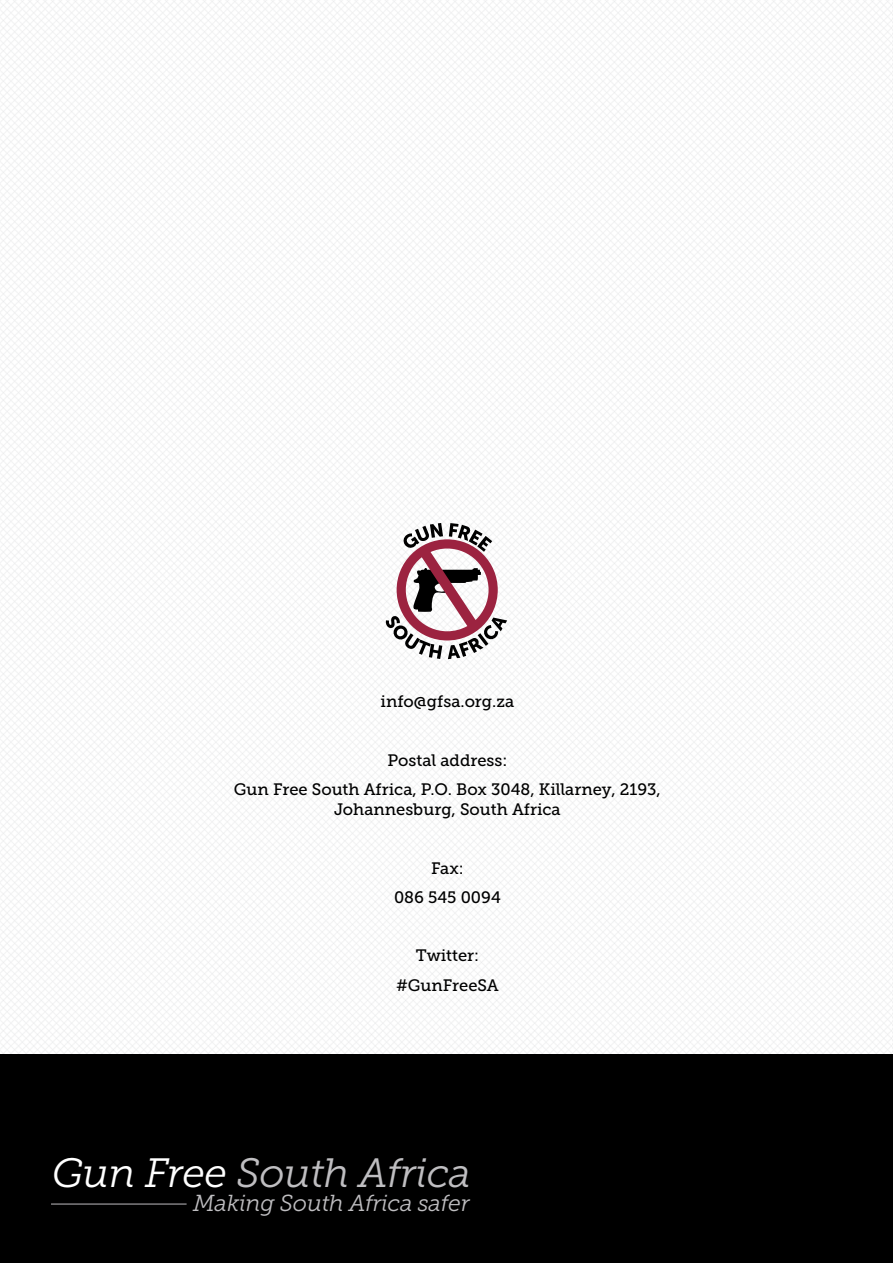
<style>
.page{position:relative;width:893px;height:1263px;background:#fff}
.page>*{position:absolute;margin:0;border:0;box-sizing:border-box;transform-origin:0 0}
.t1{font:italic 40.8px "Museo Slab 300";letter-spacing:-.01em;color:#bfbec1}
.t2{font:italic 23.1px "Museo Slab 300";letter-spacing:-.01em;color:#bfbec1}
.t3{font:16.5px/29.2px "Museo Slab 500";color:#000;text-align:center}
.s1{color:#fff}
</style>
<div class="page">
<div style="left:0;top:1054px;width:893px;height:209px;background:#000"></div>
<svg style="left:385px;top:523px;width:122px;height:136px"></svg>
<hr style="left:51px;top:1203px;width:136px;height:1px;background:#bfbec1">
<p class="t3" style="left:381px;top:687px;width:135px">info@gfsa.org.za</p>
<p class="t3" style="left:234px;top:745px;width:428px">Postal address:<br>Gun Free South Africa, P.O. Box 3048, Killarney, 2193,</p>
<p class="t3" style="left:334px;top:795px;width:228px">Johannesburg, South Africa</p>
<p class="t3" style="left:394px;top:854px;width:108px">Fax:<br>086 545 0094</p>
<p class="t3" style="left:396px;top:941px;width:104px">Twitter: #GunFreeSA</p>
<h1 class="t1" style="left:52px;top:1151px;width:421px"><span class="s1">Gun Free</span> South Africa</h1>
<h2 class="t2" style="left:193px;top:1191px;width:278px">Making South Africa safer</h2>
</div>
